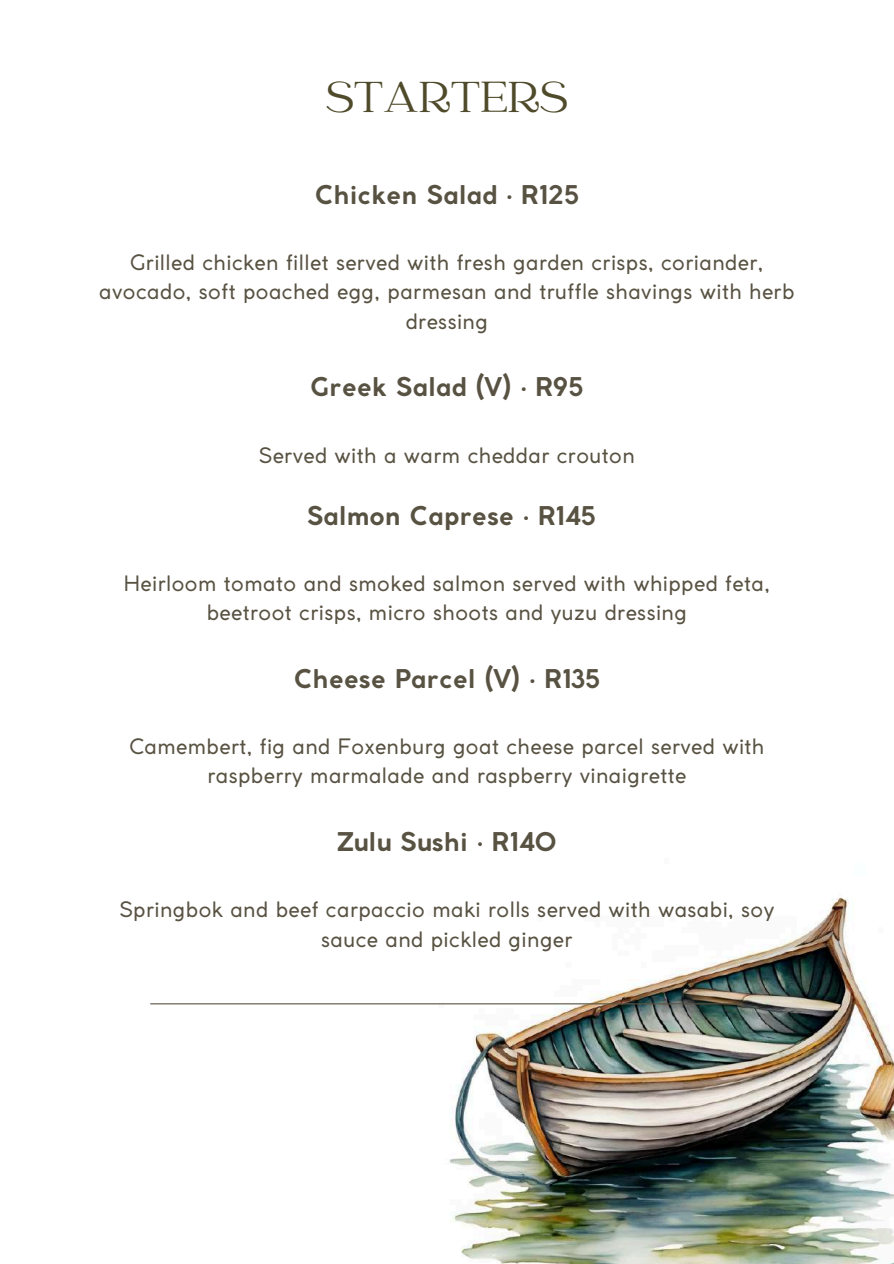
<style>
.page{position:relative;width:894px;height:1264px;background:#fff}
.page>*{position:absolute;margin:0;border:0;box-sizing:border-box;transform-origin:0 0}
.t1{font:48px "Catchy Mager";color:#4e4a2a}
.t2{font:700 25.5px "Coco Gothic";letter-spacing:.02em;color:#585242}
.t3{font:21px/29.2px "Coco Gothic";letter-spacing:.02em;color:#585242;text-align:center}
</style>
<div class="page">
<img style="left:427px;top:897px;width:466px;height:366px">
<hr style="left:150px;top:1003px;width:593px;height:1px;background:#585242">
<h1 class="t1" style="left:325px;top:74px;width:244px">STARTERS</h1>
<p class="t2" style="left:315px;top:185px;width:265px">Chicken Salad • R125</p>
<p class="t3" style="left:99px;top:250px;width:696px">Grilled chicken fillet served with fresh garden crisps, coriander, avocado, soft poached egg, parmesan and truffle shavings with herb dressing</p>
<p class="t2" style="left:310px;top:377px;width:274px">Greek Salad (V) • R95</p>
<p class="t3" style="left:259px;top:442px;width:377px">Served with a warm cheddar crouton</p>
<p class="t2" style="left:306px;top:505px;width:290px">Salmon Caprese • R145</p>
<p class="t3" style="left:124px;top:570px;width:647px">Heirloom tomato and smoked salmon served with whipped feta, beetroot crisps, micro shoots and yuzu dressing</p>
<p class="t2" style="left:294px;top:669px;width:307px">Cheese Parcel (V) • R135</p>
<p class="t3" style="left:129px;top:733px;width:636px">Camembert, fig and Foxenburg goat cheese parcel served with raspberry marmalade and raspberry vinaigrette</p>
<p class="t2" style="left:337px;top:832px;width:221px">Zulu Sushi • R140</p>
<p class="t3" style="left:119px;top:897px;width:656px">Springbok and beef carpaccio maki rolls served with wasabi, soy sauce and pickled ginger</p>
</div>
